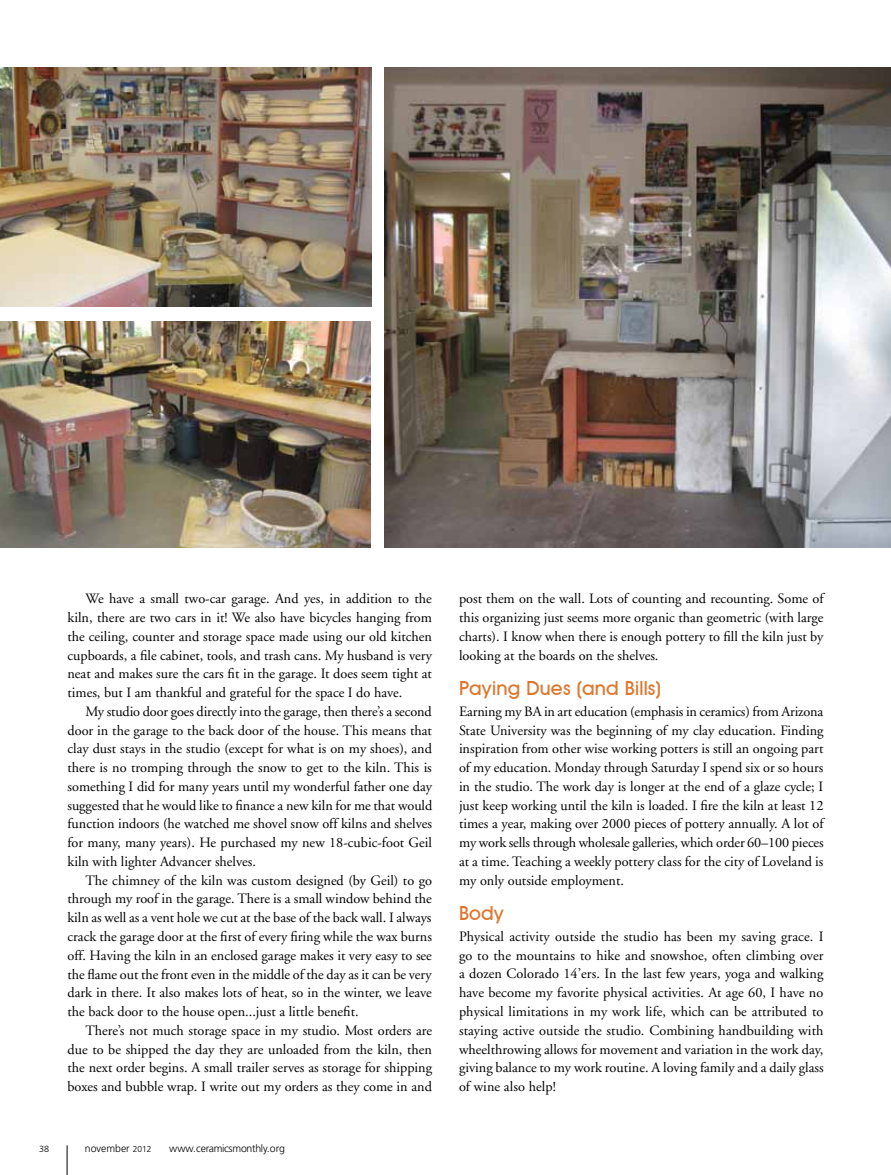
<style>
.page{position:relative;width:891px;height:1175px;background:#fff}
.page>*{position:absolute;margin:0;border:0;box-sizing:border-box;transform-origin:0 0}
.t1{font:500 19.5px "Avant Garde IT Cby BT";letter-spacing:.01em;color:#de772e}
.t2{font:14.25px/18.8px "Adobe Garamond";color:#000;text-align:justify}
.t3{font:300 10.5px "Frutiger";letter-spacing:-.03em;color:#000}
.t4{font:300 10.5px "Frutiger";color:#000}
.t5{font:300 9px "Frutiger";color:#000}
.s1{font-size:8.55px}
</style>
<div class="page">
<svg style="left:67px;top:1145px;width:1px;height:29px"></svg>
<img style="left:0;top:67px;width:372px;height:240px">
<img style="left:0;top:321px;width:370px;height:226px">
<img style="left:384px;top:67px;width:507px;height:480px">
<p class="t2" style="left:68px;top:590px;width:366px;text-indent:18px">We have a small two-car garage. And yes, in addition to the kiln, there are two cars in it! We also have bicycles hanging from the ceiling, counter and storage space made using our old kitchen cupboards, a file cabinet, tools, and trash cans. My husband is very neat and makes sure the cars fit in the garage. It does seem tight at times, but I am thankful and grateful for the space I do have.</p>
<p class="t2" style="left:68px;top:702px;width:366px;text-indent:18px">My studio door goes directly into the garage, then there’s a second door in the garage to the back door of the house. This means that clay dust stays in the studio (except for what is on my shoes), and there is no tromping through the snow to get to the kiln. This is something I did for many years until my wonderful father one day suggested that he would like to finance a new kiln for me that would function indoors (he watched me shovel snow off kilns and shelves for many, many years). He purchased my new 18-cubic-foot Geil kiln with lighter Advancer shelves.</p>
<p class="t2" style="left:68px;top:871px;width:366px;text-indent:18px">The chimney of the kiln was custom designed (by Geil) to go through my roof in the garage. There is a small window behind the kiln as well as a vent hole we cut at the base of the back wall. I always crack the garage door at the first of every firing while the wax burns off. Having the kiln in an enclosed garage makes it very easy to see the flame out the front even in the middle of the day as it can be very dark in there. It also makes lots of heat, so in the winter, we leave the back door to the house open...just a little benefit.</p>
<p class="t2" style="left:68px;top:1021px;width:366px;text-indent:18px">There’s not much storage space in my studio. Most orders are due to be shipped the day they are unloaded from the kiln, then the next order begins. A small trailer serves as storage for shipping boxes and bubble wrap. I write out my orders as they come in and</p>
<p class="t5" style="left:39px;top:1143px;width:12px">38</p>
<p class="t4" style="left:85px;top:1142px;width:68px">november <span class="s1">2012</span></p>
<p class="t3" style="left:169px;top:1142px;width:117px">www.ceramicsmonthly.org</p>
<p class="t2" style="left:459px;top:590px;width:366px">post them on the wall. Lots of counting and recounting. Some of this organizing just seems more organic than geometric (with large charts). I know when there is enough pottery to fill the kiln just by looking at the boards on the shelves.</p>
<h1 class="t1" style="left:459px;top:676px;width:204px">Paying Dues (and Bills)</h1>
<p class="t2" style="left:459px;top:702px;width:366px">Earning my BA in art education (emphasis in ceramics) from Arizona State University was the beginning of my clay education. Finding inspiration from other wise working potters is still an ongoing part of my education. Monday through Saturday I spend six or so hours in the studio. The work day is longer at the end of a glaze cycle; I just keep working until the kiln is loaded. I fire the kiln at least 12 times a year, making over 2000 pieces of pottery annually. A lot of my work sells through wholesale galleries, which order 60–100 pieces at a time. Teaching a weekly pottery class for the city of Loveland is my only outside employment.</p>
<h1 class="t1" style="left:459px;top:901px;width:46px">Body</h1>
<p class="t2" style="left:459px;top:927px;width:366px">Physical activity outside the studio has been my saving grace. I go to the mountains to hike and snowshoe, often climbing over a dozen Colorado 14’ers. In the last few years, yoga and walking have become my favorite physical activities. At age 60, I have no physical limitations in my work life, which can be attributed to staying active outside the studio. Combining handbuilding with wheelthrowing allows for movement and variation in the work day, giving balance to my work routine. A loving family and a daily glass of wine also help!</p>
</div>
